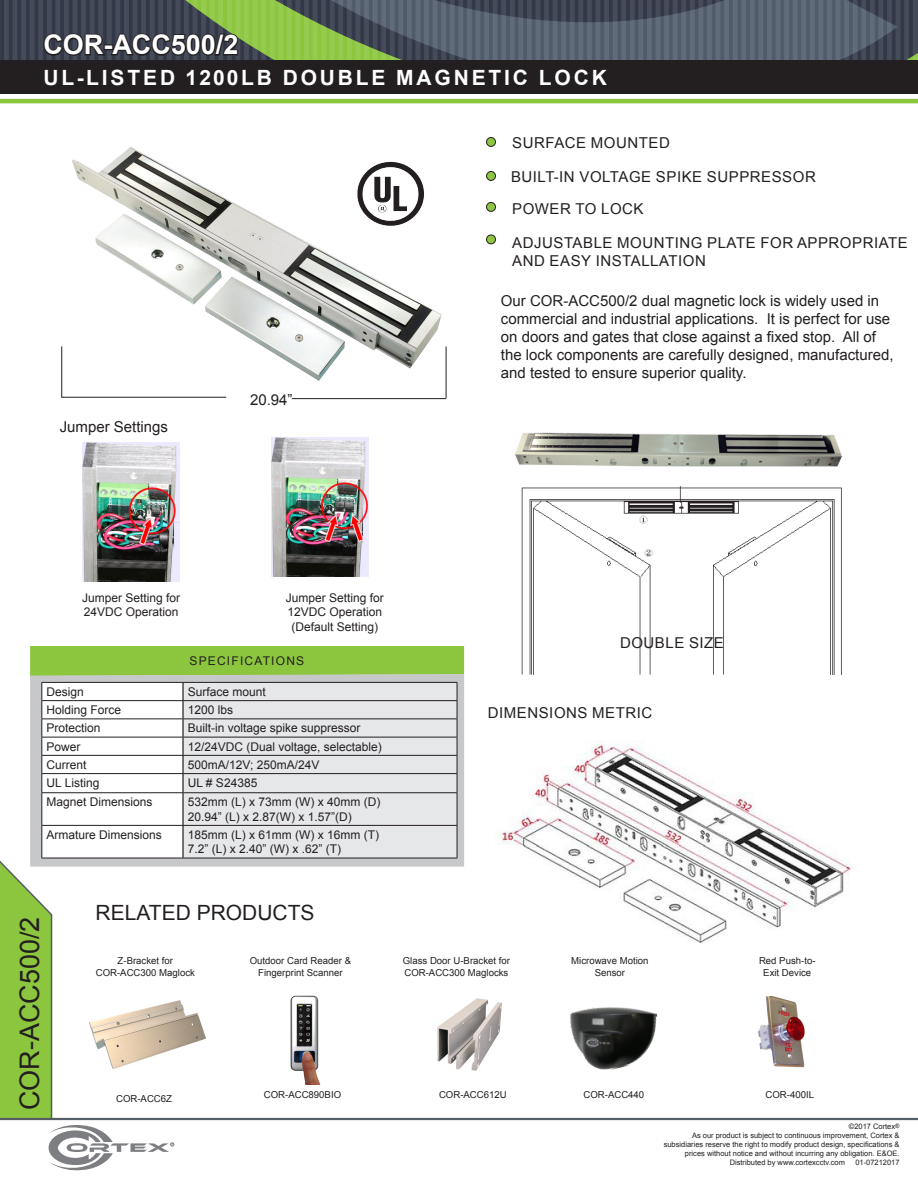
<style>
.page{position:relative;width:918px;height:1188px;background:#fff}
.page>*{position:absolute;margin:0;border:0;box-sizing:border-box;transform-origin:0 0}
.t1{font:700 27px "Arial";color:#fff}
.t2{font:27px "Arial";color:#231f20}
.t3{font:700 21px "Arial";letter-spacing:.135em;color:#fff}
.t4{font:21px "Arial";color:#231f20}
.t5{font:15px/18px "Arial";color:#231f20}
.t6{font:15px "Arial";letter-spacing:.035em;color:#231f20}
.t7{font:12px "Arial";color:#231f20}
.t8{font:12px "Arial";letter-spacing:.1em;color:#231f20}
.t9{font:9.6px "Arial";color:#231f20}
.t10{font:7.5px/9px "Arial";color:#231f20;text-align:right}
.t11{font:700 2.7px "Arial";color:#7c7e81}
</style>
<div class="page">
<div style="left:0;top:60px;width:918px;height:34px;background:#231f20"></div>
<hr style="left:0;top:99px;width:918px;height:4px;background:#8bc63e">
<svg style="left:0;top:0;width:918px;height:60px"></svg>
<hr style="left:0;top:1118px;width:918px;height:2px;background:#545f65">
<div style="left:30px;top:646px;width:434px;height:28px;background:#8bc63e"></div>
<svg style="left:30px;top:674px;width:434px;height:193px;fill:#c7c8ca"></svg>
<div style="left:184px;top:683px;width:273px;height:175px;background:#e6e7e9"></div>
<hr style="left:183px;top:682px;width:274px;height:1px;background:#231f20">
<hr style="left:183px;top:700px;width:274px;height:1px;background:#231f20">
<hr style="left:183px;top:719px;width:274px;height:1px;background:#231f20">
<hr style="left:183px;top:737px;width:274px;height:1px;background:#231f20">
<hr style="left:183px;top:755px;width:274px;height:1px;background:#231f20">
<hr style="left:183px;top:773px;width:274px;height:1px;background:#231f20">
<svg style="left:457px;top:683px;width:1px;height:109px"></svg>
<hr style="left:183px;top:792px;width:274px;height:1px;background:#231f20">
<hr style="left:457px;top:793px;width:1px;height:32px;background:#231f20">
<hr style="left:183px;top:825px;width:274px;height:1px;background:#231f20">
<hr style="left:457px;top:826px;width:1px;height:32px;background:#231f20">
<hr style="left:183px;top:858px;width:274px;height:1px;background:#231f20">
<svg style="left:0;top:682px;width:184px;height:489px"></svg>
<hr style="left:182px;top:793px;width:2px;height:32px;background:#231f20">
<hr style="left:182px;top:826px;width:2px;height:32px;background:#231f20">
<hr style="left:42px;top:682px;width:141px;height:1px;background:#231f20">
<img style="left:521px;top:487px;width:321px;height:187px">
<img style="left:495px;top:744px;width:357px;height:199px">
<img style="left:514px;top:432px;width:329px;height:35px">
<img style="left:82px;top:442px;width:98px;height:139px">
<img style="left:272px;top:437px;width:97px;height:140px">
<img style="left:90px;top:1001px;width:115px;height:67px">
<img style="left:290px;top:995px;width:31px;height:90px">
<img style="left:438px;top:998px;width:64px;height:73px">
<img style="left:569px;top:1007px;width:89px;height:63px">
<img style="left:758px;top:997px;width:47px;height:71px">
<img style="left:72px;top:147px;width:374px;height:245px">
<div style="left:487px;top:138px;width:9px;height:8px;background:#8dc640;border-radius:50%"></div>
<div style="left:486px;top:137px;width:10px;height:10px;border:1px solid #231f20;border-radius:50%"></div>
<div style="left:487px;top:171px;width:9px;height:9px;background:#8dc640;border-radius:50%"></div>
<div style="left:486px;top:171px;width:10px;height:10px;border:1px solid #231f20;border-radius:50%"></div>
<div style="left:487px;top:202px;width:9px;height:9px;background:#8dc640;border-radius:50%"></div>
<div style="left:486px;top:202px;width:10px;height:10px;border:1px solid #231f20;border-radius:50%"></div>
<div style="left:487px;top:235px;width:9px;height:9px;background:#8dc640;border-radius:50%"></div>
<div style="left:486px;top:235px;width:10px;height:9px;border:1px solid #231f20;border-radius:50%"></div>
<img style="left:354px;top:159px;width:73px;height:70px">
<hr style="left:446px;top:346px;width:1px;height:52px;background:#231f20">
<hr style="left:61px;top:346px;width:1px;height:51px;background:#231f20">
<hr style="left:61px;top:397px;width:165px;height:1px;background:#231f20">
<hr style="left:292px;top:398px;width:154px;height:1px;background:#231f20">
<p class="t1" style="left:43px;top:26px;width:197px">COR-ACC500/2</p>
<p class="t3" style="left:44px;top:63px;width:565px">UL-LISTED 1200LB DOUBLE MAGNETIC LOCK</p>
<p class="t6" style="left:512px;top:132px;width:159px">SURFACE MOUNTED</p>
<p class="t6" style="left:511px;top:167px;width:306px">BUILT-IN VOLTAGE SPIKE SUPPRESSOR</p>
<p class="t6" style="left:512px;top:198px;width:133px">POWER TO LOCK</p>
<p class="t6" style="left:512px;top:232px;width:397px">ADJUSTABLE MOUNTING PLATE FOR APPROPRIATE</p>
<p class="t6" style="left:512px;top:250px;width:195px">AND EASY INSTALLATION</p>
<p class="t5" style="left:60px;top:418px;width:110px">Jumper Settings</p>
<p class="t5" style="left:250px;top:391px;width:44px">20.94”</p>
<p class="t7" style="left:82px;top:589px;width:100px">Jumper Setting for</p>
<p class="t7" style="left:84px;top:604px;width:96px">24VDC Operation</p>
<p class="t7" style="left:286px;top:589px;width:100px">Jumper Setting for</p>
<p class="t7" style="left:287px;top:604px;width:96px">12VDC Operation</p>
<p class="t7" style="left:292px;top:618px;width:88px">(Default Setting)</p>
<p class="t8" style="left:190px;top:653px;width:116px">SPECIFICATIONS</p>
<p class="t7" style="left:47px;top:683px;width:39px">Design</p>
<p class="t7" style="left:188px;top:683px;width:80px">Surface mount</p>
<p class="t7" style="left:47px;top:702px;width:76px">Holding Force</p>
<p class="t7" style="left:188px;top:702px;width:47px">1200 lbs</p>
<p class="t7" style="left:47px;top:720px;width:56px">Protection</p>
<p class="t7" style="left:188px;top:720px;width:174px">Built-in voltage spike suppressor</p>
<p class="t7" style="left:47px;top:738px;width:36px">Power</p>
<p class="t7" style="left:188px;top:738px;width:196px">12/24VDC (Dual voltage, selectable)</p>
<p class="t7" style="left:47px;top:756px;width:42px">Current</p>
<p class="t7" style="left:188px;top:756px;width:133px">500mA/12V; 250mA/24V</p>
<p class="t7" style="left:47px;top:775px;width:54px">UL Listing</p>
<p class="t7" style="left:188px;top:775px;width:71px">UL # S24385</p>
<p class="t7" style="left:47px;top:794px;width:108px">Magnet Dimensions</p>
<p class="t7" style="left:188px;top:794px;width:194px">532mm (L) x 73mm (W) x 40mm (D)</p>
<p class="t7" style="left:188px;top:808px;width:166px">20.94” (L) x 2.87(W) x 1.57”(D)</p>
<p class="t7" style="left:47px;top:826px;width:117px">Armature Dimensions</p>
<p class="t7" style="left:188px;top:826px;width:193px">185mm (L) x 61mm (W) x 16mm (T)</p>
<p class="t7" style="left:188px;top:841px;width:155px">7.2” (L) x 2.40” (W) x .62” (T)</p>
<p class="t5" style="left:501px;top:291px;width:394px">Our COR-ACC500/2 dual magnetic lock is widely used in commercial and industrial applications. It is perfect for use on doors and gates that close against a fixed stop. All of the lock components are carefully designed, manufactured, and tested to ensure superior quality.</p>
<p class="t6" style="left:620px;top:632px;width:105px">DOUBLE SIZE</p>
<p class="t6" style="left:488px;top:703px;width:166px">DIMENSIONS METRIC</p>
<p class="t2" style="left:11px;top:1110px;width:195px;rotate:-90deg">COR-ACC500/2</p>
<p class="t4" style="left:96px;top:898px;width:220px">RELATED PRODUCTS</p>
<p class="t9" style="left:118px;top:954px;width:57px">Z-Bracket for</p>
<p class="t9" style="left:96px;top:966px;width:101px">COR-ACC300 Maglock</p>
<p class="t9" style="left:250px;top:954px;width:103px">Outdoor Card Reader &amp;</p>
<p class="t9" style="left:258px;top:966px;width:86px">Fingerprint Scanner</p>
<p class="t9" style="left:403px;top:954px;width:109px">Glass Door U-Bracket for</p>
<p class="t9" style="left:404px;top:966px;width:106px">COR-ACC300 Maglocks</p>
<p class="t9" style="left:571px;top:954px;width:79px">Microwave Motion</p>
<p class="t9" style="left:595px;top:966px;width:32px">Sensor</p>
<p class="t9" style="left:759px;top:954px;width:58px">Red Push-to-</p>
<p class="t9" style="left:763px;top:966px;width:50px">Exit Device</p>
<p class="t9" style="left:116px;top:1092px;width:57px">COR-ACC6Z</p>
<p class="t11" style="left:171px;top:1143px;width:3px">R</p>
<p class="t9" style="left:264px;top:1088px;width:79px">COR-ACC890BIO</p>
<p class="t9" style="left:439px;top:1088px;width:69px">COR-ACC612U</p>
<p class="t9" style="left:583px;top:1088px;width:62px">COR-ACC440</p>
<p class="t9" style="left:766px;top:1088px;width:50px">COR-400IL</p>
<p class="t10" style="left:849px;top:1122px;width:52px">©2017 Cortex<sup>®</sup></p>
<p class="t10" style="left:664px;top:1131px;width:237px">As our product is subject to continuous improvement, Cortex &amp; subsidiaries reserve the right to modify product design, specifications &amp; prices without notice and without incurring any obligation. E&amp;OE.</p>
<p class="t10" style="left:730px;top:1158px;width:117px">Distributed by www.cortexcctv.com</p>
<p class="t10" style="left:855px;top:1158px;width:46px">01-07212017</p>
</div>
